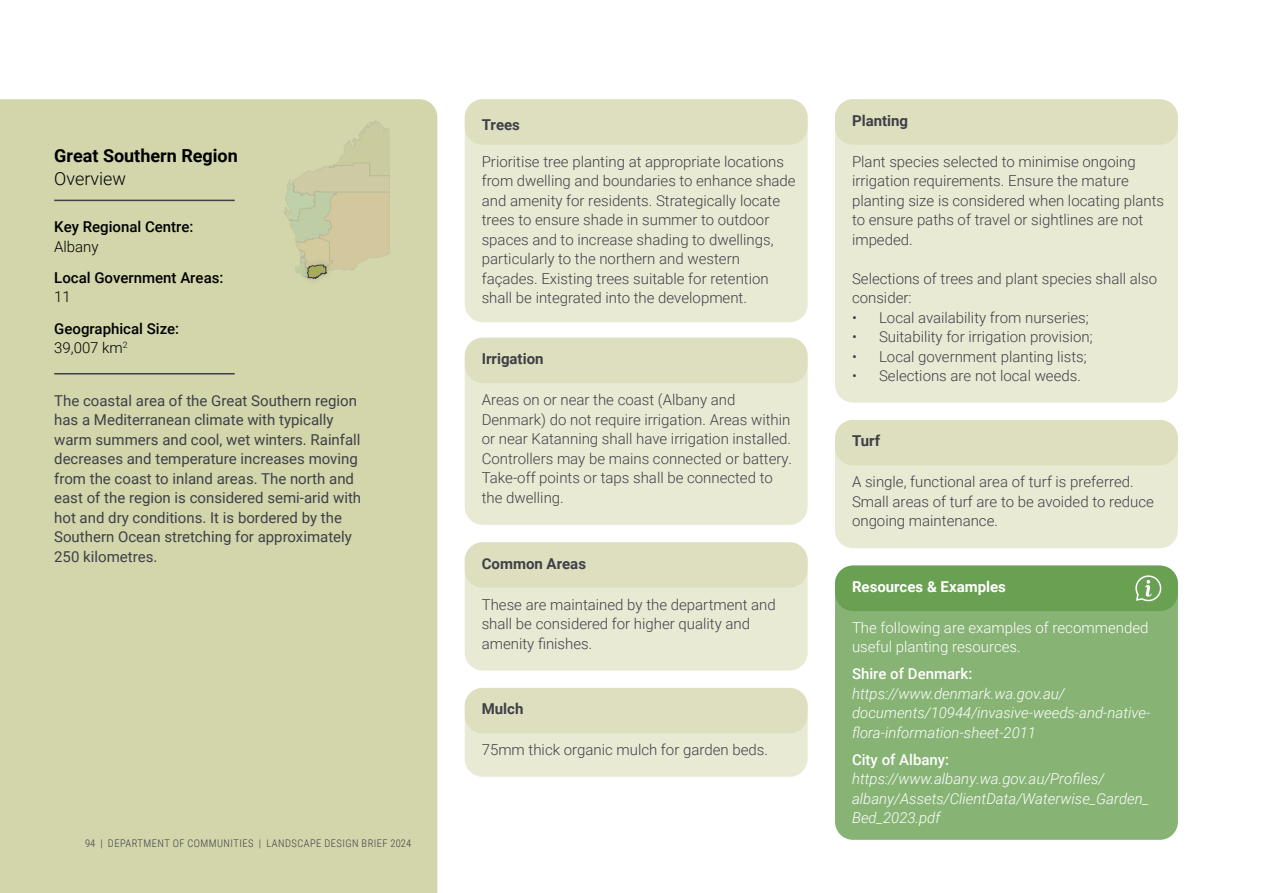
<style>
.page{position:relative;width:1263px;height:893px;background:#fff}
.page>*{position:absolute;margin:0;border:0;box-sizing:border-box;transform-origin:0 0}
.t1{font:700 18px "Roboto";color:#000}
.t2{font:300 18px "Roboto";color:#000}
.t3{font:300 15px/19.5px "Roboto";color:#403f48}
.t4{font:15px/19.5px "Roboto";color:#403f48}
.t5{font:italic 300 15px/19.5px "Roboto";color:#fff}
.t6{font:500 15px/19.5px "Roboto";color:#000}
.t7{font:300 15px/19.5px "Roboto";color:#fff}
.t8{font:700 15px "Roboto";color:#403f48}
.t9{font:500 15px "Roboto";color:#fff}
.t10{font:700 15px "Roboto";color:#fff}
.t11{font:300 15px "Roboto";color:#000}
.t12{font:300 10.5px "Roboto Condensed";letter-spacing:.045em;color:#403f48}
.s1{font-weight:300}
</style>
<div class="page">
<div style="left:465px;top:99px;width:343px;height:223px;background:#e9ead4;border-radius:18px"></div>
<div style="left:835px;top:99px;width:343px;height:304px;background:#e9ead4;border-radius:18px"></div>
<div style="left:465px;top:338px;width:343px;height:187px;background:#e9ead4;border-radius:18px"></div>
<div style="left:465px;top:542px;width:343px;height:128px;background:#e9ead4;border-radius:18px"></div>
<div style="left:835px;top:420px;width:343px;height:128px;background:#e9ead4;border-radius:18px"></div>
<div style="left:835px;top:566px;width:343px;height:274px;background:#87b375;border-radius:18px"></div>
<div style="left:465px;top:688px;width:343px;height:89px;background:#e9ead4;border-radius:18px"></div>
<div style="left:0;top:99px;width:437px;height:794px;background:#d3d5aa"></div>
<div style="left:465px;top:99px;width:343px;height:46px;background:#dedfbf;border-radius:18px"></div>
<div style="left:835px;top:99px;width:343px;height:46px;background:#dedfbf;border-radius:18px"></div>
<div style="left:465px;top:338px;width:343px;height:45px;background:#dedfbf;border-radius:18px"></div>
<div style="left:465px;top:542px;width:343px;height:46px;background:#dedfbf;border-radius:18px"></div>
<div style="left:835px;top:420px;width:343px;height:45px;background:#dedfbf;border-radius:18px"></div>
<div style="left:835px;top:566px;width:343px;height:45px;background:#69a052;border-radius:18px"></div>
<div style="left:465px;top:688px;width:343px;height:45px;background:#dedfbf;border-radius:18px"></div>
<div style="left:300px;top:257px;width:34px;height:29px;background:#d3d5aa"></div>
<svg style="left:283px;top:119px;width:107px;height:160px;background:#cccca2"></svg>
<hr style="left:54px;top:200px;width:181px;height:1px;background:#403f48">
<hr style="left:54px;top:373px;width:181px;height:1px;background:#403f48">
<svg style="left:1135px;top:575px;width:27px;height:27px"></svg>
<p class="t1" style="left:54px;top:143px;width:185px">Great Southern Region</p>
<p class="t2" style="left:54px;top:166px;width:73px">Overview</p>
<p class="t6" style="left:54px;top:216px;width:141px">Key Regional Centre:</p>
<p class="t11" style="left:54px;top:236px;width:46px">Albany</p>
<p class="t6" style="left:54px;top:267px;width:171px">Local Government Areas:</p>
<p class="t11" style="left:54px;top:286px;width:18px">11</p>
<p class="t6" style="left:54px;top:318px;width:127px">Geographical Size:<br><span class="s1">39,007 km</span><sup>2</sup></p>
<p class="t4" style="left:54px;top:390px;width:308px">The coastal area of the Great Southern region has a Mediterranean climate with typically warm summers and cool, wet winters. Rainfall decreases and temperature increases moving from the coast to inland areas. The north and east of the region is considered semi-arid with hot and dry conditions. It is bordered by the Southern Ocean stretching for approximately 250 kilometres.</p>
<p class="t12" style="left:85px;top:836px;width:328px">94 | DEPARTMENT OF COMMUNITIES | LANDSCAPE DESIGN BRIEF 2024</p>
<p class="t8" style="left:482px;top:114px;width:40px">Trees</p>
<p class="t8" style="left:852px;top:110px;width:58px">Planting</p>
<p class="t3" style="left:482px;top:151px;width:315px">Prioritise tree planting at appropriate locations from dwelling and boundaries to enhance shade and amenity for residents. Strategically locate trees to ensure shade in summer to outdoor spaces and to increase shading to dwellings, particularly to the northern and western façades. Existing trees suitable for retention shall be integrated into the development.</p>
<p class="t3" style="left:852px;top:151px;width:314px">Plant species selected to minimise ongoing irrigation requirements. Ensure the mature planting size is considered when locating plants to ensure paths of travel or sightlines are not impeded.</p>
<p class="t3" style="left:852px;top:268px;width:307px">Selections of trees and plant species shall also consider:</p>
<p class="t3" style="left:852px;top:307px;width:238px">• Local availability from nurseries;</p>
<p class="t3" style="left:852px;top:326px;width:242px">• Suitability for irrigation provision;</p>
<p class="t3" style="left:852px;top:346px;width:236px">• Local government planting lists;</p>
<p class="t3" style="left:852px;top:365px;width:230px">• Selections are not local weeds.</p>
<p class="t8" style="left:482px;top:348px;width:63px">Irrigation</p>
<p class="t3" style="left:482px;top:389px;width:312px">Areas on or near the coast (Albany and Denmark) do not require irrigation. Areas within or near Katanning shall have irrigation installed.<br>Controllers may be mains connected or battery.<br>Take-off points or taps shall be connected to the dwelling.</p>
<p class="t8" style="left:482px;top:553px;width:106px">Common Areas</p>
<p class="t3" style="left:482px;top:594px;width:296px">These are maintained by the department and shall be considered for higher quality and amenity finishes.</p>
<p class="t8" style="left:482px;top:698px;width:43px">Mulch</p>
<p class="t3" style="left:482px;top:740px;width:288px">75mm thick organic mulch for garden beds.</p>
<p class="t8" style="left:852px;top:431px;width:30px">Turf</p>
<p class="t3" style="left:852px;top:472px;width:303px">A single, functional area of turf is preferred.<br>Small areas of turf are to be avoided to reduce ongoing maintenance.</p>
<p class="t10" style="left:852px;top:576px;width:155px">Resources &amp; Examples</p>
<p class="t7" style="left:852px;top:617px;width:298px">The following are examples of recommended useful planting resources.</p>
<p class="t9" style="left:852px;top:664px;width:122px">Shire of Denmark:</p>
<p class="t5" style="left:852px;top:683px;width:300px">https://www.denmark.wa.gov.au/ documents/10944/invasive-weeds-and-native&shy;flora-information-sheet-2011</p>
<p class="t9" style="left:852px;top:749px;width:99px">City of Albany:</p>
<p class="t5" style="left:852px;top:769px;width:299px">https://www.albany.wa.gov.au/Profiles/ albany/Assets/ClientData/Waterwise_Garden_<br>Bed_2023.pdf</p>
</div>
